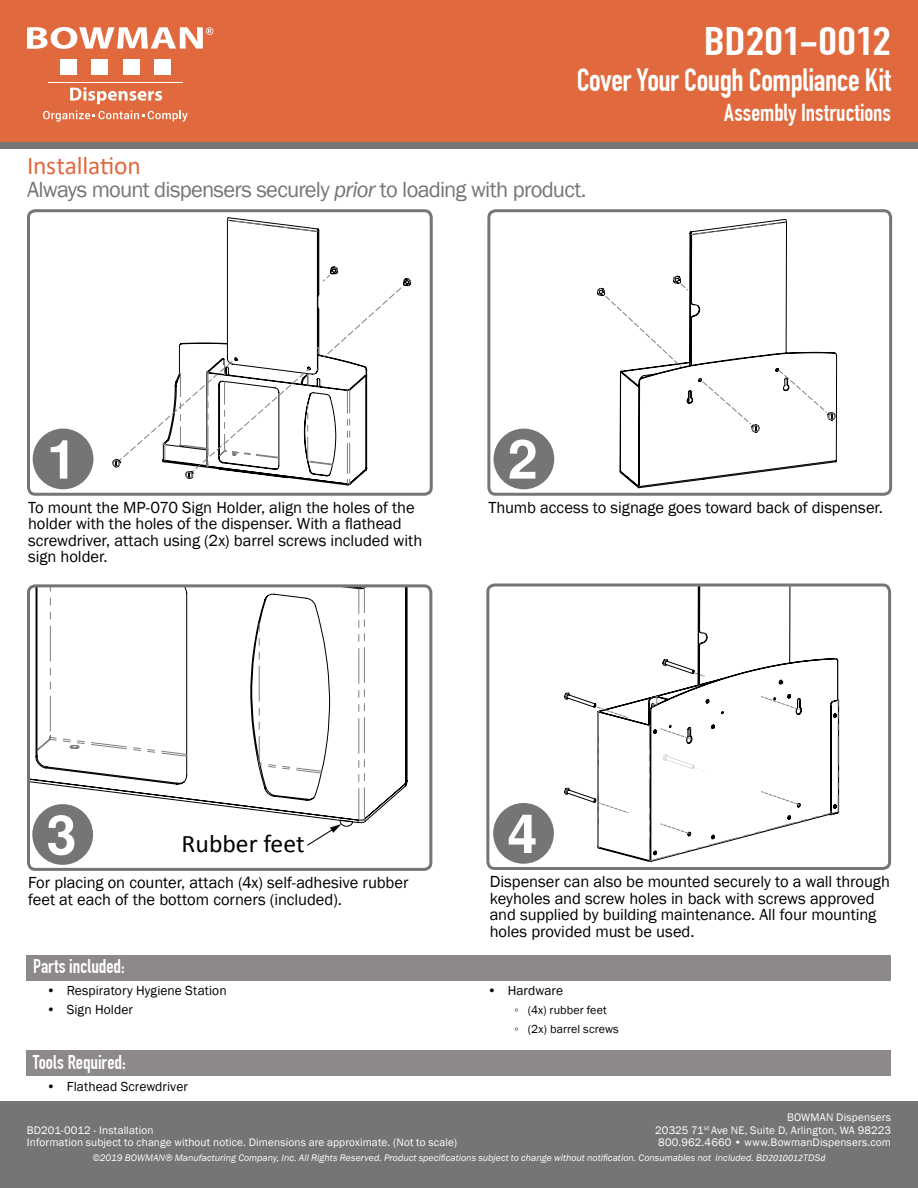
<style>
.page{position:relative;width:918px;height:1188px;background:#fff}
.page>*{position:absolute;margin:0;border:0;box-sizing:border-box;transform-origin:0 0}
.t1{font:700 54px "Arial";color:#fff}
.t2{font:700 39px "DIN Condensed";letter-spacing:-.005em;color:#fff;scale:1.28 1}
.t3{font:700 31.5px "DIN Condensed";letter-spacing:-.015em;color:#fff}
.t4{font:25.5px "Calibri";letter-spacing:-.01em;color:#e0693e}
.t5{font:25.35px "Calibri";color:#000}
.t6{font:700 24px "DIN Condensed";color:#fff}
.t7{font:22.5px "Franklin Gothic";letter-spacing:-.035em;color:#777574}
.t8{font:700 19.5px "DIN Condensed";color:#fff}
.t9{font:16.5px/16.5px "Franklin Gothic";letter-spacing:-.005em;color:#000}
.t10{font:13.5px/18.8px "Franklin Gothic";letter-spacing:.005em;color:#000}
.t11{font:12px/18.8px "Franklin Gothic";letter-spacing:.01em;color:#000}
.t12{font:11.25px/12.8px "Franklin Gothic";letter-spacing:.01em;color:#fff}
.t13{font:italic 9.75px "Franklin Gothic";letter-spacing:.005em;color:#fff}
.s1{font-style:italic}
.s2{font-family:"Calibri"}
</style>
<div class="page">
<div style="left:0;top:0;width:918px;height:148px;background:#777574"></div>
<div style="left:0;top:1101px;width:918px;height:87px;background:#777574"></div>
<div style="left:0;top:0;width:918px;height:142px;background:#e0693e"></div>
<svg style="left:27px;top:27px;width:186px;height:22px"></svg>
<div style="left:60px;top:59px;width:17px;height:16px;background:#fff"></div>
<div style="left:92px;top:59px;width:16px;height:16px;background:#fff"></div>
<div style="left:123px;top:59px;width:17px;height:16px;background:#fff"></div>
<div style="left:154px;top:59px;width:17px;height:16px;background:#fff"></div>
<hr style="left:49px;top:82px;width:134px;height:1px;background:#fff">
<svg style="left:70px;top:87px;width:92px;height:17px"></svg>
<svg style="left:43px;top:110px;width:145px;height:12px"></svg>
<svg style="left:226px;top:219px;width:125px;height:266px"></svg>
<svg style="left:178px;top:266px;width:190px;height:214px"></svg>
<svg style="left:322px;top:266px;width:90px;height:92px"></svg>
<svg style="left:112px;top:358px;width:199px;height:121px"></svg>
<div style="left:27px;top:209px;width:406px;height:287px;border:3px solid #777574;border-radius:7px"></div>
<svg style="left:597px;top:221px;width:239px;height:266px"></svg>
<div style="left:487px;top:209px;width:405px;height:287px;border:3px solid #777574;border-radius:7px"></div>
<div style="left:33px;top:429px;width:60px;height:60px;background:#777574;border-radius:50%"></div>
<div style="left:494px;top:429px;width:60px;height:60px;background:#777574;border-radius:50%"></div>
<div style="left:32px;top:804px;width:61px;height:61px;background:#777574;border-radius:50%"></div>
<svg style="left:34px;top:588px;width:374px;height:236px"></svg>
<svg style="left:31px;top:588px;width:335px;height:235px"></svg>
<svg style="left:306px;top:820px;width:47px;height:26px"></svg>
<div style="left:27px;top:584px;width:405px;height:287px;border:3px solid #777574;border-radius:7px"></div>
<svg style="left:598px;top:657px;width:242px;height:206px"></svg>
<svg style="left:564px;top:693px;width:64px;height:155px"></svg>
<hr style="left:698px;top:585px;width:1px;height:101px;background:#010101">
<hr style="left:699px;top:646px;width:1px;height:40px;background:#010101">
<hr style="left:789px;top:585px;width:1px;height:78px;background:#010101">
<hr style="left:699px;top:585px;width:1px;height:46px;background:#010101">
<svg style="left:649px;top:696px;width:190px;height:166px"></svg>
<svg style="left:779px;top:680px;width:5px;height:5px"></svg>
<svg style="left:699px;top:630px;width:9px;height:17px"></svg>
<svg style="left:663px;top:659px;width:42px;height:28px"></svg>
<div style="left:486px;top:583px;width:405px;height:287px;border:3px solid #777574;border-radius:7px"></div>
<div style="left:493px;top:803px;width:61px;height:61px;background:#777574;border-radius:50%"></div>
<div style="left:26px;top:955px;width:864px;height:26px;background:#8c8988"></div>
<div style="left:26px;top:1050px;width:864px;height:26px;background:#8c8988"></div>
<h2 class="t2" style="left:704px;top:27px;width:148px">BD201-0012</h2>
<h3 class="t3" style="left:577px;top:68px;width:316px">Cover Your Cough Compliance Kit</h3>
<h3 class="t4" style="left:27px;top:148px;width:115px">Installa琀椀on</h3>
<h3 class="t7" style="left:27px;top:182px;width:561px">Always mount dispensers securely <span class="s1">prior</span> to loading with product.</h3>
<h1 class="t1" style="left:47px;top:428px;width:32px">1</h1>
<h1 class="t1" style="left:508px;top:428px;width:32px">2</h1>
<h3 class="t6" style="left:724px;top:104px;width:168px">Assembly Instructions</h3>
<p class="t9" style="left:28px;top:501px;width:396px">To mount the MP-070 Sign Holder, align the holes of the holder with the holes of the dispenser. With a 昀氀athead screwdriver, attach using (2x) barrel screws included with sign holder.</p>
<p class="t9" style="left:489px;top:501px;width:396px">Thumb access to signage goes toward back of dispenser.</p>
<h1 class="t1" style="left:507px;top:803px;width:32px">4</h1>
<h1 class="t1" style="left:47px;top:804px;width:32px">3</h1>
<h3 class="t5" style="left:182px;top:829px;width:124px">Rubber feet</h3>
<p class="t9" style="left:28px;top:876px;width:382px">For placing on counter, attach (4x) self-adhesive rubber feet at each of the bottom corners (included).</p>
<p class="t9" style="left:490px;top:875px;width:402px">Dispenser can also be mounted securely to a wall through keyholes and screw holes in back with screws approved and supplied by building maintenance. All four mounting holes provided must be used.</p>
<p class="t8" style="left:33px;top:959px;width:93px">Parts included:</p>
<p class="t10" style="left:46px;top:983px;width:182px">ï Respiratory Hygiene Station ï Sign Holder</p>
<p class="t10" style="left:488px;top:983px;width:77px">ï Hardware</p>
<p class="t11" style="left:514px;top:1002px;width:106px"><span class="s2">◦</span> (4x) rubber feet<br><span class="s2">◦</span> (2x) barrel screws</p>
<p class="t8" style="left:33px;top:1055px;width:94px">Tools Required:</p>
<p class="t10" style="left:46px;top:1078px;width:143px">ï Flathead Screwdriver</p>
<p class="t12" style="left:27px;top:1124px;width:432px">BD201-0012 - Installation<br>Information subject to change without notice. Dimensions are approximate. (Not to scale)</p>
<p class="t12" style="left:655px;top:1112px;width:237px;text-align:justify;text-indent:132px">BOWMAN Dispensers 20325 71<sup>st</sup> Ave NE, Suite D, Arlington, WA 98223<br>800.962.4660 ï www.BowmanDispensers.com</p>
<p class="t13" style="left:92px;top:1151px;width:735px">©2019 BOWMAN® Manufacturing Company, Inc. All Rights Reserved. Product speci昀椀cations subject to change without noti昀椀cation. Consumables not included. B<span class="s2">D2010012</span>TDS<span class="s2">d</span></p>
</div>
